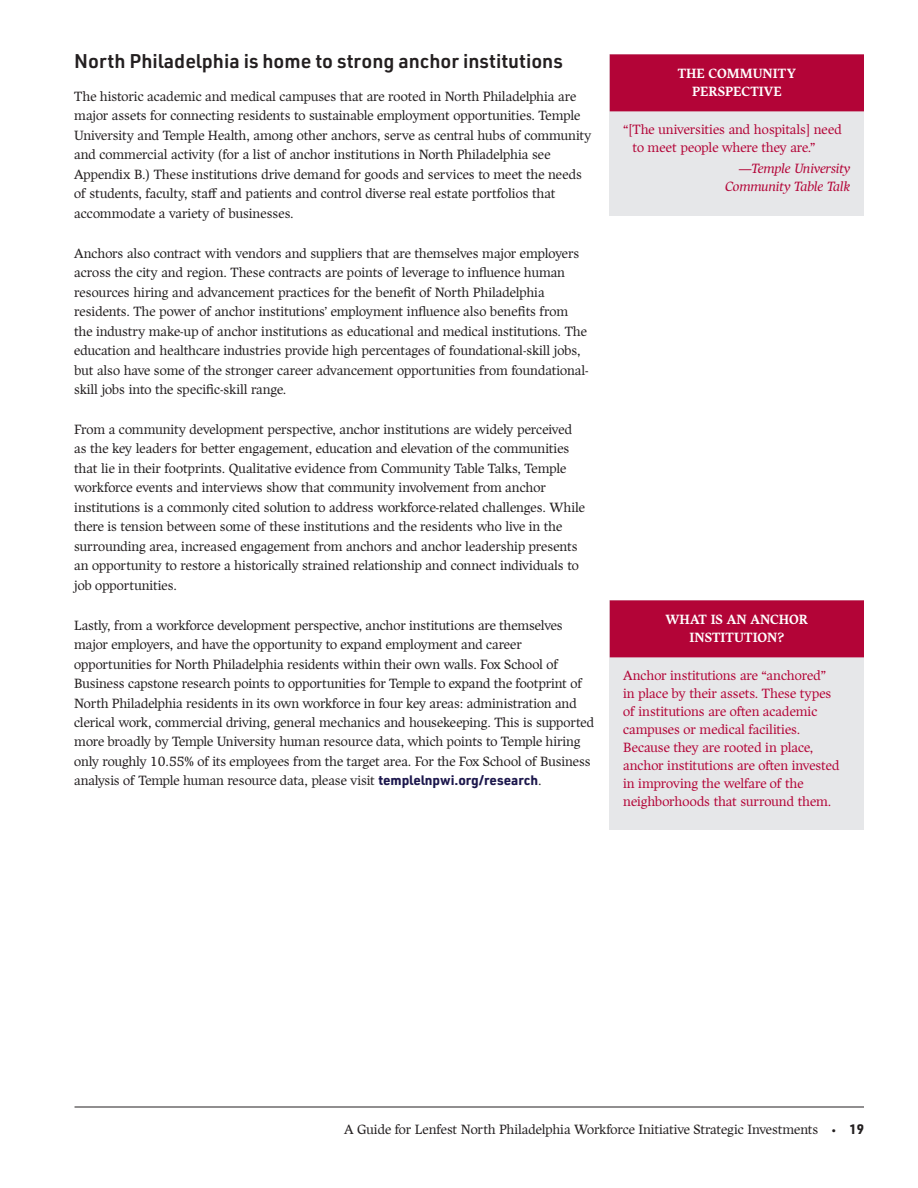
<style>
.page{position:relative;width:918px;height:1188px;background:#fff}
.page>*{position:absolute;margin:0;border:0;box-sizing:border-box;transform-origin:0 0}
.t1{font:600 19.5px "URWDIN";color:#231f20}
.t2{font:300 13.5px/19.5px "Harfang";letter-spacing:-.01em;color:#231f20}
.t3{font:300 13.5px/18px "Harfang";letter-spacing:-.005em;color:#b30437}
.t4{font:700 13.5px/18px "Harfang";color:#fff;text-align:center}
.t5{font:italic 300 13.5px/18px "Harfang";letter-spacing:-.01em;color:#b30437;text-align:right}
.s1{font-family:"URWDIN";font-weight:700;color:#1c174c}
.s2{font-family:"URWDIN";font-weight:700}
</style>
<div class="page">
<hr style="left:75px;top:1107px;width:789px;height:1px;background:#231f20">
<div style="left:610px;top:54px;width:254px;height:162px;background:#e6e7e9"></div>
<div style="left:610px;top:54px;width:254px;height:57px;background:#b30437"></div>
<div style="left:610px;top:600px;width:254px;height:230px;background:#e6e7e9"></div>
<div style="left:610px;top:600px;width:254px;height:57px;background:#b30437"></div>
<h1 class="t1" style="left:74px;top:48px;width:490px">North Philadelphia is home to strong anchor institutions</h1>
<p class="t2" style="left:74px;top:87px;width:519px">The historic academic and medical campuses that are rooted in North Philadelphia are major assets for connecting residents to sustainable employment opportunities. Temple University and Temple Health, among other anchors, serve as central hubs of community and commercial activity (for a list of anchor institutions in North Philadelphia see Appendix B.) These institutions drive demand for goods and services to meet the needs of students, faculty, staff and patients and control diverse real estate portfolios that accommodate a variety of businesses.</p>
<p class="t2" style="left:74px;top:243px;width:516px">Anchors also contract with vendors and suppliers that are themselves major employers across the city and region. These contracts are points of leverage to influence human resources hiring and advancement practices for the benefit of North Philadelphia residents. The power of anchor institutions’ employment influence also benefits from the industry make-up of anchor institutions as educational and medical institutions. The education and healthcare industries provide high percentages of foundational-skill jobs, but also have some of the stronger career advancement opportunities from foundational&shy;skill jobs into the specific-skill range.</p>
<p class="t2" style="left:74px;top:419px;width:512px">From a community development perspective, anchor institutions are widely perceived as the key leaders for better engagement, education and elevation of the communities that lie in their footprints. Qualitative evidence from Community Table Talks, Temple workforce events and interviews show that community involvement from anchor institutions is a commonly cited solution to address workforce-related challenges. While there is tension between some of these institutions and the residents who live in the surrounding area, increased engagement from anchors and anchor leadership presents an opportunity to restore a historically strained relationship and connect individuals to job opportunities.</p>
<p class="t2" style="left:74px;top:615px;width:522px">Lastly, from a workforce development perspective, anchor institutions are themselves major employers, and have the opportunity to expand employment and career opportunities for North Philadelphia residents within their own walls. Fox School of Business capstone research points to opportunities for Temple to expand the footprint of North Philadelphia residents in its own workforce in four key areas: administration and clerical work, commercial driving, general mechanics and housekeeping. This is supported more broadly by Temple University human resource data, which points to Temple hiring only roughly 10.55% of its employees from the target area. For the Fox School of Business analysis of Temple human resource data, please visit <span class="s1">templelnpwi.org/research</span>.</p>
<p class="t4" style="left:678px;top:64px;width:120px">THE COMMUNITY<br>PERSPECTIVE</p>
<p class="t3" style="left:633px;top:120px;width:211px;text-indent:-9px">“[The universities and hospitals] need to meet people where they are.”</p>
<p class="t5" style="left:725px;top:159px;width:127px">—Temple University<br>Community Table Talk</p>
<p class="t4" style="left:665px;top:610px;width:144px">WHAT IS AN ANCHOR<br>INSTITUTION?</p>
<p class="t3" style="left:623px;top:666px;width:218px">Anchor institutions are “anchored” in place by their assets. These types of institutions are often academic campuses or medical facilities.<br>Because they are rooted in place, anchor institutions are often invested in improving the welfare of the neighborhoods that surround them.</p>
<p class="t2" style="left:344px;top:1119px;width:521px">A Guide for Lenfest North Philadelphia Workforce Initiative Strategic Investments • <span class="s2">19</span></p>
</div>
